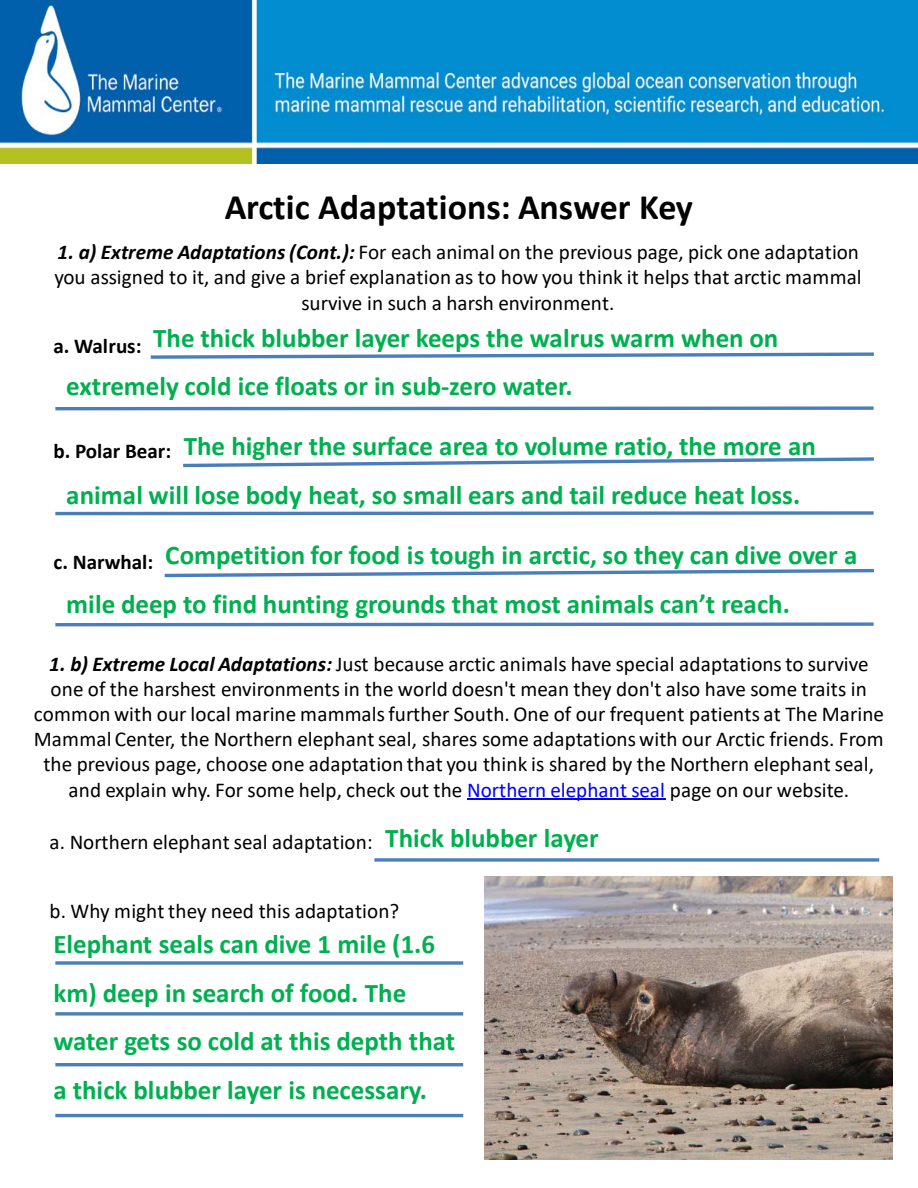
<style>
.page{position:relative;width:918px;height:1188px;background:#fff}
.page>*{position:absolute;margin:0;border:0;box-sizing:border-box;transform-origin:0 0}
.t1{font:700 36px "Calibri";color:#000}
.t2{font:700 27px/48.6px "Calibri";letter-spacing:-.005em;color:#00b050}
.t3{font:21.15px/25.2px "Calibri";letter-spacing:.005em;color:#000;text-align:center}
.t4{font:700 21.15px "Calibri";letter-spacing:-.005em;color:#000}
.s1{font-weight:700;font-style:italic}
.s2{color:#00f}
</style>
<div class="page">
<img style="left:0;top:0;width:918px;height:164px">
<hr style="left:467px;top:799px;width:198px;height:1px;background:#00f">
<svg style="left:374px;top:858px;width:505px;height:4px;background:#6591c5"></svg>
<svg style="left:150px;top:352px;width:724px;height:7px"></svg>
<svg style="left:55px;top:406px;width:819px;height:5px;background:#84a7d0"></svg>
<svg style="left:183px;top:457px;width:691px;height:11px"></svg>
<svg style="left:55px;top:511px;width:819px;height:5px;background:#84a7d0"></svg>
<svg style="left:164px;top:568px;width:710px;height:10px"></svg>
<svg style="left:55px;top:622px;width:819px;height:5px;background:#84a7d0"></svg>
<img style="left:485px;top:876px;width:407px;height:284px">
<svg style="left:55px;top:961px;width:408px;height:4px;background:#6691c5"></svg>
<svg style="left:55px;top:1012px;width:408px;height:4px;background:#6591c5"></svg>
<hr style="left:55px;top:1063px;width:408px;height:3px;background:#4a7ebb">
<hr style="left:55px;top:1114px;width:408px;height:3px;background:#4a7ebb">
<p class="t1" style="left:225px;top:181px;width:470px">Arctic Adaptations: Answer Key</p>
<p class="t3" style="left:54px;top:239px;width:809px"><span class="s1">1. a) Extreme Adaptations (Cont.):</span> For each animal on the previous page, pick one adaptation you assigned to it, and give a brief explanation as to how you think it helps that arctic mammal survive in such a harsh environment.</p>
<p class="t4" style="left:53px;top:331px;width:90px">a. Walrus:</p>
<p class="t2" style="left:66px;top:313px;width:714px;text-indent:87px">The thick blubber layer keeps the walrus warm when on extremely cold ice floats or in sub-zero water.</p>
<p class="t2" style="left:66px;top:422px;width:751px;text-indent:117px">The higher the surface area to volume ratio, the more an animal will lose body heat, so small ears and tail reduce heat loss.</p>
<p class="t2" style="left:66px;top:531px;width:793px;text-indent:99px">Competition for food is tough in arctic, so they can dive over a mile deep to find hunting grounds that most animals can’t reach.</p>
<p class="t4" style="left:53px;top:436px;width:119px">b. Polar Bear:</p>
<p class="t4" style="left:53px;top:547px;width:101px">c. Narwhal:</p>
<p class="t3" style="left:34px;top:650px;width:852px"><span class="s1">1. b) Extreme Local Adaptations:</span> Just because arctic animals have special adaptations to survive one of the harshest environments in the world doesn't mean they don't also have some traits in common with our local marine mammals further South. One of our frequent patients at The Marine Mammal Center, the Northern elephant seal, shares some adaptations with our Arctic friends. From the previous page, choose one adaptation that you think is shared by the Northern elephant seal, and explain why. For some help, check out the <span class="s2">Northern elephant seal</span> page on our website.</p>
<p class="t3" style="left:49px;top:828px;width:325px">a. Northern elephant seal adaptation:</p>
<p class="t2" style="left:385px;top:813px;width:215px">Thick blubber layer</p>
<p class="t3" style="left:49px;top:898px;width:352px">b. Why might they need this adaptation?</p>
<p class="t2" style="left:53px;top:920px;width:403px">Elephant seals can dive 1 mile (1.6 km) deep in search of food. The water gets so cold at this depth that a thick blubber layer is necessary.</p>
</div>
